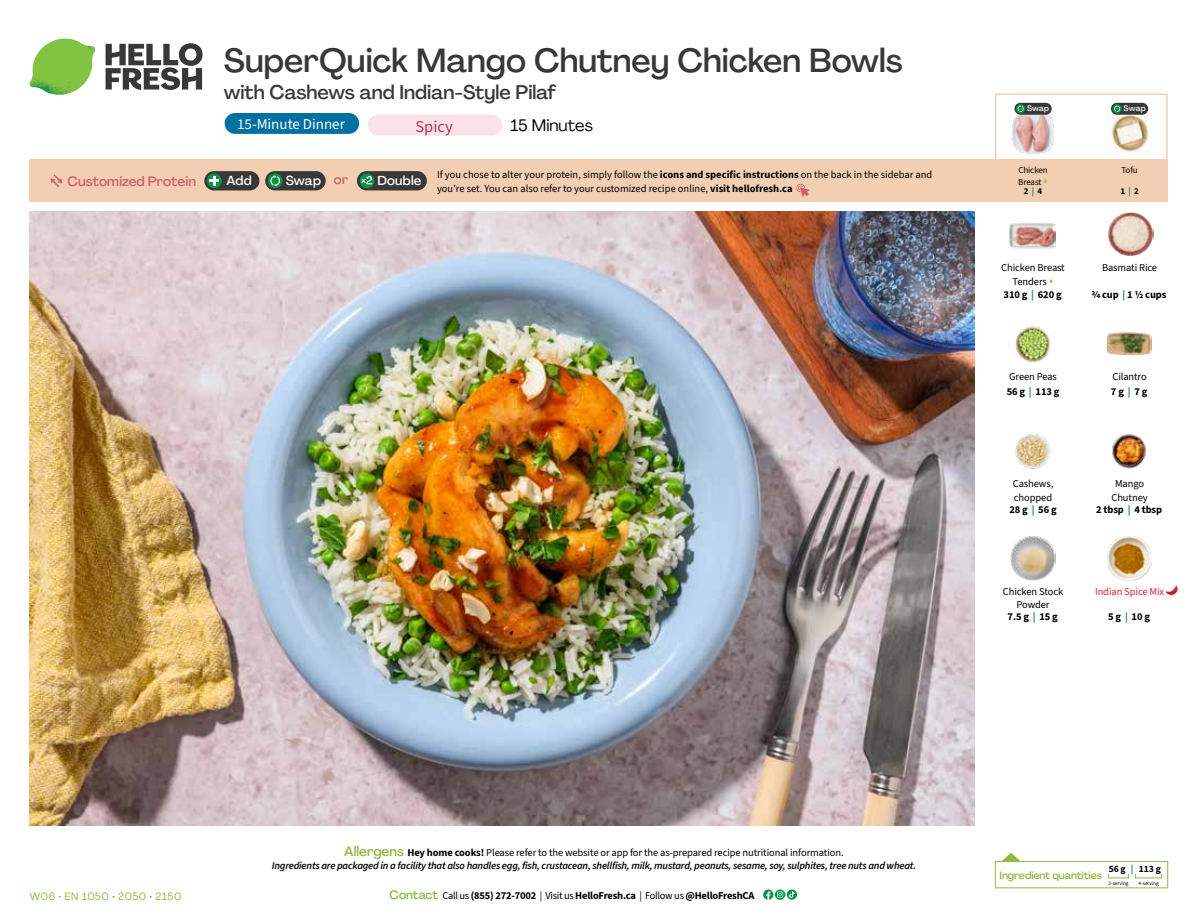
<style>
.page{position:relative;width:1188px;height:918px;background:#fff}
.page>*{position:absolute;margin:0;border:0;box-sizing:border-box;transform-origin:0 0}
.t1{font:500 33px "Agrandir";color:#383839}
.t2{font:500 19.5px "Agrandir";color:#383839}
.t3{font:16.5px "Agrandir";color:#000}
.t4{font:16.5px "Source Sans 3";color:#b33841}
.t5{font:15px "Source Sans 3";color:#fff}
.t6{font:500 13.5px "Agrandir";color:#d15f6a}
.t7{font:500 12.9px "Agrandir";letter-spacing:.015em;color:#fff}
.t8{font:10.5px/13.5px "Source Sans 3";letter-spacing:-.01em;color:#000}
.t9{font:italic 600 10.5px/13.5px "Source Sans 3";letter-spacing:-.02em;color:#000;text-align:center}
.t10{font:700 10.5px "Source Sans 3";letter-spacing:-.02em;color:#000}
.t11{font:500 10.5px "Agrandir";letter-spacing:-.01em;color:#8cba42}
.t12{font:10.5px "Agrandir";letter-spacing:.05em;color:#8cba42}
.t13{font:10.5px "Source Sans 3";letter-spacing:-.01em;color:#ed1d24}
.t14{font:700 9.6px "Source Sans 3";color:#000}
.t15{font:9px/12px "Source Sans 3";letter-spacing:-.01em;color:#000}
.t16{font:700 9px "Source Sans 3";color:#000}
.t17{font:500 7.95px "Agrandir";letter-spacing:.01em;color:#fff}
.t18{font:5.25px "Source Sans 3";letter-spacing:-.01em;color:#000}
.s1{color:#d15f6a}
.s2{font-weight:700}
.s3{color:#8cba42}
.s4{color:#0b9446}
.s5{font-weight:700;color:#0b9446}
.s6{font-family:"Agrandir";font-weight:500;font-style:normal;font-size:13.5px;color:#8cba42}
.s7{font-weight:700;font-style:normal}
.s8{font-weight:400;font-style:normal}
.s9{font-family:"Agrandir";font-weight:500;font-size:12px;color:#8cba42}
.s10{font-weight:400}
</style>
<div class="page">
<svg style="left:106px;top:43px;width:97px;height:47px"></svg>
<svg style="left:34px;top:39px;width:59px;height:38px"></svg>
<img style="left:65px;top:39px;width:30px;height:25px">
<img style="left:33px;top:60px;width:56px;height:10px">
<img style="left:29px;top:64px;width:58px;height:31px">
<img style="left:64px;top:70px;width:25px;height:24px">
<img style="left:30px;top:211px;width:945px;height:615px">
<div style="left:787px;top:889px;width:10px;height:11px;background:#099447;border-radius:50%"></div>
<svg style="left:763px;top:889px;width:32px;height:11px"></svg>
<svg style="left:1002px;top:853px;width:18px;height:8px"></svg>
<div style="left:995px;top:861px;width:173px;height:27px;border:1px solid #8cba42"></div>
<div style="left:368px;top:115px;width:134px;height:21px;background:#fce1e9;border-radius:10px"></div>
<div style="left:225px;top:113px;width:134px;height:21px;background:#0070a0;border-radius:10px"></div>
<img style="left:1015px;top:326px;width:36px;height:36px">
<img style="left:1106px;top:332px;width:46px;height:24px">
<img style="left:1015px;top:434px;width:36px;height:35px">
<img style="left:1112px;top:434px;width:34px;height:35px">
<img style="left:1011px;top:536px;width:45px;height:45px">
<img style="left:1107px;top:536px;width:45px;height:45px">
<img style="left:1108px;top:212px;width:45px;height:44px">
<img style="left:1010px;top:223px;width:45px;height:26px">
<svg style="left:1166px;top:584px;width:12px;height:11px"></svg>
<div style="left:30px;top:160px;width:1138px;height:42px;background:#f2cfb3"></div>
<svg style="left:50px;top:174px;width:12px;height:13px"></svg>
<div style="left:265px;top:171px;width:61px;height:19px;background:#383839;border-radius:10px"></div>
<svg style="left:268px;top:173px;width:15px;height:15px"></svg>
<svg style="left:270px;top:175px;width:10px;height:12px"></svg>
<div style="left:204px;top:171px;width:55px;height:19px;background:#383839;border-radius:10px"></div>
<div style="left:207px;top:173px;width:15px;height:15px;background:#0b9446;border-radius:50%"></div>
<svg style="left:209px;top:176px;width:10px;height:10px"></svg>
<svg style="left:796px;top:183px;width:13px;height:14px"></svg>
<div style="left:357px;top:171px;width:70px;height:19px;background:#383839;border-radius:10px"></div>
<svg style="left:360px;top:173px;width:14px;height:15px"></svg>
<svg style="left:360px;top:176px;width:12px;height:8px"></svg>
<div style="left:995px;top:94px;width:173px;height:69px;border:2px solid #f2cfb3"></div>
<img style="left:1107px;top:111px;width:43px;height:41px">
<img style="left:1012px;top:114px;width:42px;height:40px">
<div style="left:1111px;top:103px;width:37px;height:12px;background:#383839;border-radius:6px"></div>
<svg style="left:1113px;top:104px;width:9px;height:9px"></svg>
<svg style="left:1114px;top:105px;width:6px;height:7px"></svg>
<div style="left:1014px;top:103px;width:38px;height:12px;background:#383839;border-radius:6px"></div>
<svg style="left:1016px;top:104px;width:9px;height:9px"></svg>
<svg style="left:1018px;top:105px;width:6px;height:7px"></svg>
<h1 class="t1" style="left:224px;top:40px;width:680px">SuperQuick Mango Chutney Chicken Bowls</h1>
<h2 class="t2" style="left:224px;top:80px;width:334px">with Cashews and Indian-Style Pilaf</h2>
<h3 class="t3" style="left:510px;top:115px;width:84px">15 Minutes</h3>
<h3 class="t5" style="left:237px;top:114px;width:109px">15-Minute Dinner</h3>
<h3 class="t4" style="left:415px;top:116px;width:39px">Spicy</h3>
<p class="t6" style="left:68px;top:173px;width:130px">Customized Protein</p>
<p class="t7" style="left:227px;top:172px;width:27px">Add</p>
<p class="t7" style="left:286px;top:172px;width:64px">Swap <span class="s1">or</span></p>
<p class="t7" style="left:377px;top:172px;width:45px">Double</p>
<p class="t8" style="left:437px;top:168px;width:497px">If you chose to alter your protein, simply follow the <span class="s2">icons and specific instructions</span> on the back in the sidebar and you're set. You can also refer to your customized recipe online, <span class="s2">visit hellofresh.ca</span></p>
<p class="t17" style="left:1027px;top:104px;width:24px">Swap</p>
<p class="t17" style="left:1124px;top:104px;width:24px">Swap</p>
<p class="t15" style="left:1018px;top:164px;width:31px">Chicken<br>Breast <span class="s3">▲</span></p>
<p class="t16" style="left:1024px;top:185px;width:20px">2 <span class="s4">|</span> 4</p>
<p class="t8" style="left:1001px;top:261px;width:65px;text-align:center">Chicken Breast<br>Tenders <span class="s3">▲<br></span><span class="s2">310 g</span> <span class="s5">|</span> <span class="s2">620 g</span></p>
<p class="t15" style="left:1121px;top:164px;width:18px">Tofu</p>
<p class="t16" style="left:1120px;top:185px;width:20px">1 <span class="s4">|</span> 2</p>
<p class="t8" style="left:1102px;top:261px;width:57px">Basmati Rice</p>
<p class="t10" style="left:1092px;top:287px;width:76px">3/4 cup <span class="s4">|</span> 1 1/2 cups</p>
<p class="t8" style="left:1007px;top:369px;width:54px;line-height:14.9px">Green Peas<br><span class="s2">56 g</span> <span class="s5">|</span> <span class="s2">113 g</span></p>
<p class="t8" style="left:1111px;top:369px;width:38px;line-height:14.9px">Cilantro<br><span class="s2">7 g</span> <span class="s5">|</span> <span class="s2">7 g</span></p>
<p class="t8" style="left:1013px;top:477px;width:42px">Cashews, chopped</p>
<p class="t10" style="left:1009px;top:502px;width:49px">28 g <span class="s4">|</span> 56 g</p>
<p class="t8" style="left:1003px;top:585px;width:62px;text-align:center">Chicken Stock<br>Powder</p>
<p class="t10" style="left:1008px;top:610px;width:52px">7.5 g <span class="s4">|</span> 15 g</p>
<p class="t8" style="left:1111px;top:477px;width:38px;text-align:center">Mango<br>Chutney</p>
<p class="t10" style="left:1096px;top:502px;width:67px">2 tbsp <span class="s4">|</span> 4 tbsp</p>
<p class="t13" style="left:1095px;top:585px;width:71px">Indian Spice Mix</p>
<p class="t10" style="left:1108px;top:610px;width:43px">5 g <span class="s4">|</span> 10 g</p>
<p class="t12" style="left:30px;top:890px;width:153px">W06 • EN 1050 • 2050 • 2150</p>
<p class="t9" style="left:272px;top:845px;width:646px"><span class="s6">Allergens</span> <span class="s7">Hey home cooks!</span> <span class="s8">Please refer to the website or app for the as-prepared recipe nutritional information.<br></span>Ingredients are packaged in a facility that also handles egg, fish, crustacean, shellfish, milk, mustard, peanuts, sesame, soy, sulphites, tree nuts and wheat.</p>
<p class="t10" style="left:390px;top:889px;width:366px"><span class="s9">Contact</span> <span class="s10">Call us</span> (855) 272-7002 <span class="s10">| Visit us</span> HelloFresh.ca <span class="s10">| Follow us</span> @HelloFreshCA</p>
<p class="t14" style="left:1109px;top:863px;width:54px">56 g <span class="s4">|</span> 113 g</p>
<p class="t18" style="left:1109px;top:880px;width:22px">2-serving</p>
<p class="t18" style="left:1139px;top:880px;width:22px">4-serving</p>
<p class="t11" style="left:1000px;top:868px;width:104px">Ingredient quantities</p>
</div>
